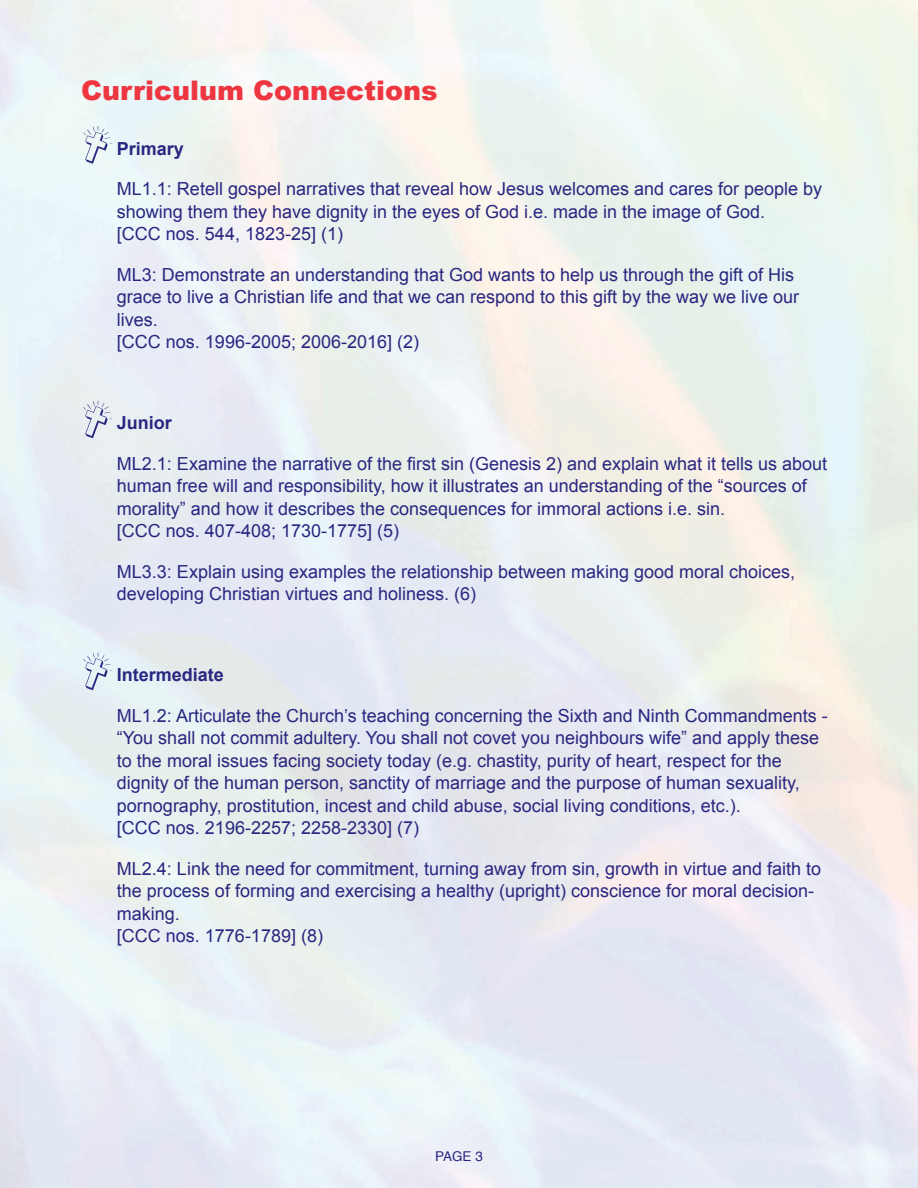
<style>
.page{position:relative;width:918px;height:1188px;background:#fff}
.page>*{position:absolute;margin:0;border:0;box-sizing:border-box;transform-origin:0 0}
.t1{font:54px "Religious P01";color:#292780}
.t2{font:900 27px "Arial";color:#ee3640}
.t3{font:18px/22.5px "Arial";color:#292780}
.t4{font:700 18px "Arial";color:#292780}
.t5{font:13.5px "Helvetica";color:#292780}
</style>
<div class="page">
<h2 class="t2" style="left:81px;top:71px;width:358px">Curriculum Connections</h2>
<h1 class="t1" style="left:81px;top:114px;width:36px">W</h1>
<p class="t4" style="left:117px;top:139px;width:69px">Primary</p>
<p class="t3" style="left:117px;top:178px;width:707px">ML1.1: Retell gospel narratives that reveal how Jesus welcomes and cares for people by showing them they have dignity in the eyes of God i.e. made in the image of God.<br>[CCC nos. 544, 1823-25] (1)</p>
<p class="t3" style="left:117px;top:263px;width:684px">ML3: Demonstrate an understanding that God wants to help us through the gift of His grace to live a Christian life and that we can respond to this gift by the way we live our lives.<br>[CCC nos. 1996-2005; 2006-2016] (2)</p>
<h1 class="t1" style="left:81px;top:388px;width:36px">W</h1>
<p class="t4" style="left:117px;top:413px;width:57px">Junior</p>
<p class="t3" style="left:117px;top:452px;width:712px">ML2.1: Examine the narrative of the first sin (Genesis 2) and explain what it tells us about human free will and responsibility, how it illustrates an understanding of the “sources of morality” and how it describes the consequences for immoral actions i.e. sin.<br>[CCC nos. 407-408; 1730-1775] (5)</p>
<p class="t3" style="left:117px;top:560px;width:680px">ML3.3: Explain using examples the relationship between making good moral choices, developing Christian virtues and holiness. (6)</p>
<h1 class="t1" style="left:81px;top:640px;width:36px">W</h1>
<p class="t4" style="left:117px;top:665px;width:109px">Intermediate</p>
<p class="t3" style="left:117px;top:704px;width:712px">ML1.2: Articulate the Church’s teaching concerning the Sixth and Ninth Commandments - “You shall not commit adultery. You shall not covet you neighbours wife” and apply these to the moral issues facing society today (e.g. chastity, purity of heart, respect for the dignity of the human person, sanctity of marriage and the purpose of human sexuality, pornography, prostitution, incest and child abuse, social living conditions, etc.).<br>[CCC nos. 2196-2257; 2258-2330] (7)</p>
<p class="t3" style="left:117px;top:857px;width:706px">ML2.4: Link the need for commitment, turning away from sin, growth in virtue and faith to the process of forming and exercising a healthy (upright) conscience for moral decision&shy;making.<br>[CCC nos. 1776-1789] (8)</p>
<p class="t5" style="left:435px;top:1151px;width:49px">PAGE 3</p>
</div>
